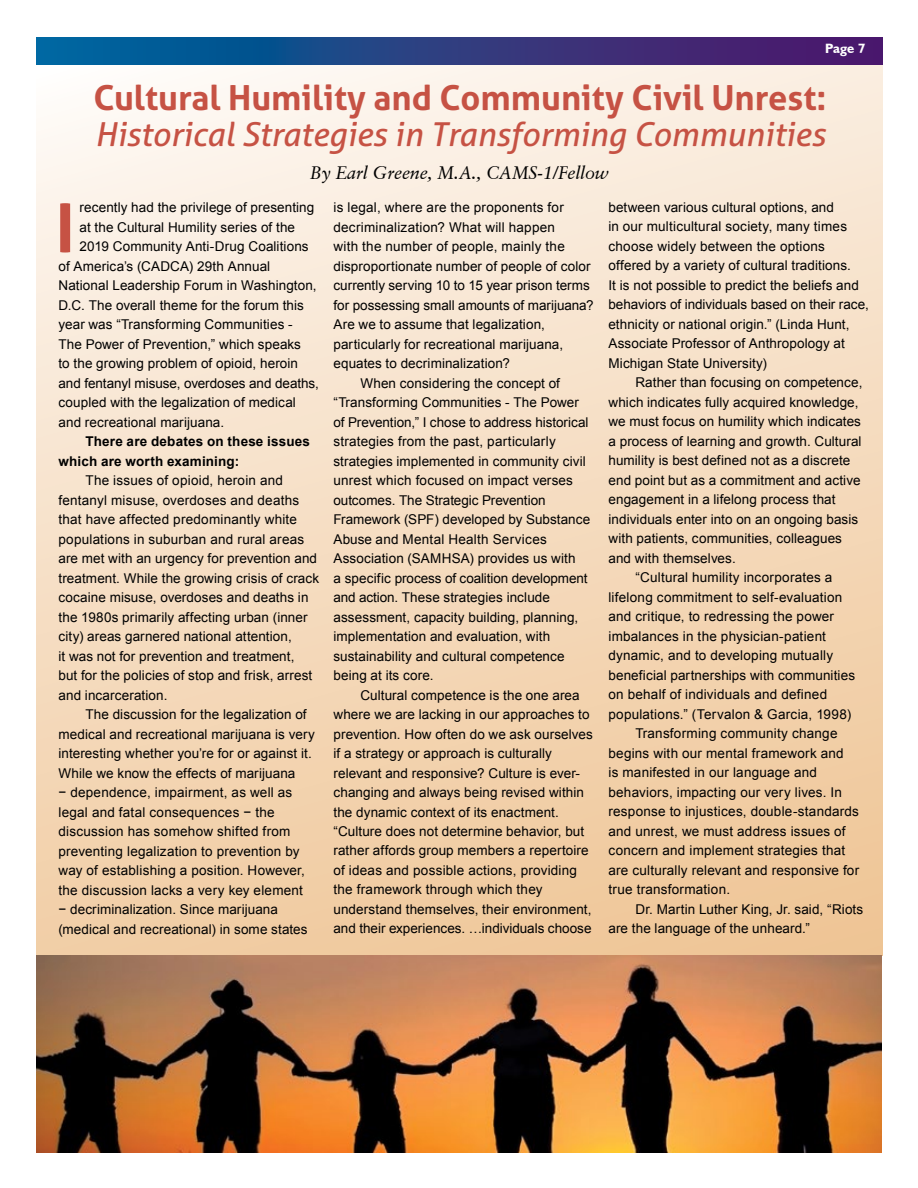
<style>
.page{position:relative;width:918px;height:1188px;background:#fff}
.page>*{position:absolute;margin:0;border:0;box-sizing:border-box;transform-origin:0 0}
.t1{font:700 67.5px "Aller";color:#c65244}
.t2{font:700 34.5px "Aller";color:#c65244}
.t3{font:italic 33px "Aller";color:#c65244}
.t4{font:italic 18px "Garamond Retrospective S Si";letter-spacing:-.01em;color:#000}
.t5{font:13.5px/19.5px "Arial";letter-spacing:.01em;color:#000}
.t6{font:700 13.5px/19.5px "Arial";letter-spacing:.015em;color:#000}
.t7{font:700 13.5px "Humanist 521 BT";color:#fff}
.t8{font:700 12px "Humanist 521 BT";color:#fff}
</style>
<div class="page">
<div style="left:37px;top:63px;width:845px;height:893px;background:linear-gradient(to bottom,#fcf4eb,#efc89b)"></div>
<svg style="left:37px;top:37px;width:845px;height:27px;background:#273d82"></svg>
<img style="left:36px;top:956px;width:846px;height:196px">
<p class="t7" style="left:825px;top:40px;width:42px">Page 7</p>
<p class="t8" style="left:830px;top:43px;width:37px">Page 7</p>
<h2 class="t2" style="left:94px;top:76px;width:735px">Cultural Humility and Community Civil Unrest:</h2>
<h3 class="t3" style="left:95px;top:114px;width:732px">Historical Strategies in Transforming Communities</h3>
<h3 class="t4" style="left:310px;top:162px;width:300px">By Earl Greene, M.A., CAMS-1/Fellow</h3>
<p class="t5" style="left:80px;top:198px;width:236px">recently had the privilege of presenting</p>
<p class="t5" style="left:80px;top:218px;width:217px">at the Cultural Humility series of the</p>
<p class="t5" style="left:80px;top:237px;width:231px">2019 Community Anti-Drug Coalitions</p>
<p class="t5" style="left:59px;top:257px;width:213px">of America’s (CADCA) 29th Annual</p>
<p class="t5" style="left:59px;top:276px;width:260px">National Leadership Forum in Washington,</p>
<p class="t5" style="left:59px;top:296px;width:247px">D.C. The overall theme for the forum this</p>
<p class="t5" style="left:59px;top:315px;width:236px">year was “Transforming Communities -</p>
<p class="t5" style="left:59px;top:335px;width:244px">The Power of Prevention,” which speaks</p>
<p class="t5" style="left:59px;top:354px;width:241px">to the growing problem of opioid, heroin</p>
<p class="t5" style="left:59px;top:374px;width:262px">and fentanyl misuse, overdoses and deaths,</p>
<p class="t5" style="left:59px;top:393px;width:239px">coupled with the legalization of medical</p>
<p class="t5" style="left:59px;top:412px;width:167px">and recreational marijuana.</p>
<p class="t6" style="left:59px;top:432px;width:253px;text-indent:27px">There are debates on these issues which are worth examining:</p>
<p class="t5" style="left:59px;top:471px;width:262px;text-indent:27px">The issues of opioid, heroin and fentanyl misuse, overdoses and deaths that have affected predominantly white populations in suburban and rural areas are met with an urgency for prevention and treatment. While the growing crisis of crack cocaine misuse, overdoses and deaths in the 1980s primarily affecting urban (inner city) areas garnered national attention,<br>it was not for prevention and treatment,<br>but for the policies of stop and frisk, arrest and incarceration.</p>
<p class="t5" style="left:59px;top:705px;width:258px;text-indent:27px">The discussion for the legalization of medical and recreational marijuana is very interesting whether you’re for or against it.<br>While we know the effects of marijuana<br>− dependence, impairment, as well as legal and fatal consequences − the discussion has somehow shifted from preventing legalization to prevention by way of establishing a position. However, the discussion lacks a very key element<br>− decriminalization. Since marijuana (medical and recreational) in some states</p>
<h1 class="t1" style="left:56px;top:186px;width:21px">I</h1>
<p class="t5" style="left:333px;top:198px;width:232px">is legal, where are the proponents for</p>
<p class="t5" style="left:333px;top:217px;width:223px">decriminalization? What will happen</p>
<p class="t5" style="left:333px;top:237px;width:233px">with the number of people, mainly the</p>
<p class="t5" style="left:333px;top:256px;width:259px">disproportionate number of people of color</p>
<p class="t5" style="left:333px;top:276px;width:258px">currently serving 10 to 15 year prison terms</p>
<p class="t5" style="left:333px;top:295px;width:262px">for possessing small amounts of marijuana?</p>
<p class="t5" style="left:333px;top:315px;width:213px">Are we to assume that legalization,</p>
<p class="t5" style="left:333px;top:334px;width:231px">particularly for recreational marijuana,</p>
<p class="t5" style="left:333px;top:354px;width:178px">equates to decriminalization?</p>
<p class="t5" style="left:360px;top:373px;width:201px">When considering the concept of</p>
<p class="t5" style="left:333px;top:393px;width:247px">“Transforming Communities - The Power</p>
<p class="t5" style="left:333px;top:412px;width:257px">of Prevention,” I chose to address historical</p>
<p class="t5" style="left:333px;top:432px;width:224px">strategies from the past, particularly</p>
<p class="t5" style="left:333px;top:451px;width:254px">strategies implemented in community civil</p>
<p class="t5" style="left:333px;top:471px;width:241px">unrest which focused on impact verses</p>
<p class="t5" style="left:333px;top:490px;width:214px">outcomes. The Strategic Prevention</p>
<p class="t5" style="left:333px;top:510px;width:258px">Framework (SPF) developed by Substance</p>
<p class="t5" style="left:333px;top:529px;width:215px">Abuse and Mental Health Services</p>
<p class="t5" style="left:333px;top:549px;width:244px">Association (SAMHSA) provides us with</p>
<p class="t5" style="left:333px;top:568px;width:256px">a specific process of coalition development</p>
<p class="t5" style="left:333px;top:588px;width:218px">and action. These strategies include</p>
<p class="t5" style="left:333px;top:607px;width:246px">assessment, capacity building, planning,</p>
<p class="t5" style="left:333px;top:627px;width:218px">implementation and evaluation, with</p>
<p class="t5" style="left:333px;top:646px;width:233px">sustainability and cultural competence</p>
<p class="t5" style="left:333px;top:666px;width:102px">being at its core.</p>
<p class="t5" style="left:360px;top:685px;width:221px">Cultural competence is the one area</p>
<p class="t5" style="left:333px;top:705px;width:258px">where we are lacking in our approaches to</p>
<p class="t5" style="left:333px;top:724px;width:261px">prevention. How often do we ask ourselves</p>
<p class="t5" style="left:333px;top:744px;width:220px">if a strategy or approach is culturally</p>
<p class="t5" style="left:333px;top:763px;width:248px">relevant and responsive? Culture is ever-</p>
<p class="t5" style="left:333px;top:783px;width:252px">changing and always being revised within</p>
<p class="t5" style="left:333px;top:802px;width:227px">the dynamic context of its enactment.</p>
<p class="t5" style="left:333px;top:822px;width:252px">“Culture does not determine behavior, but</p>
<p class="t5" style="left:333px;top:841px;width:257px">rather affords group members a repertoire</p>
<p class="t5" style="left:333px;top:861px;width:245px">of ideas and possible actions, providing</p>
<p class="t5" style="left:333px;top:880px;width:211px">the framework through which they</p>
<p class="t5" style="left:333px;top:900px;width:260px">understand themselves, their environment,</p>
<p class="t5" style="left:333px;top:919px;width:260px">and their experiences. …individuals choose</p>
<p class="t5" style="left:608px;top:198px;width:262px">between various cultural options, and<br>in our multicultural society, many times choose widely between the options offered by a variety of cultural traditions.<br>It is not possible to predict the beliefs and behaviors of individuals based on their race, ethnicity or national origin.” (Linda Hunt, Associate Professor of Anthropology at Michigan State University)</p>
<p class="t5" style="left:635px;top:373px;width:228px">Rather than focusing on competence,</p>
<p class="t5" style="left:608px;top:393px;width:252px">which indicates fully acquired knowledge,</p>
<p class="t5" style="left:608px;top:412px;width:254px">we must focus on humility which indicates</p>
<p class="t5" style="left:608px;top:432px;width:255px">a process of learning and growth. Cultural</p>
<p class="t5" style="left:608px;top:451px;width:243px">humility is best defined not as a discrete</p>
<p class="t5" style="left:608px;top:471px;width:254px">end point but as a commitment and active</p>
<p class="t5" style="left:608px;top:490px;width:229px">engagement in a lifelong process that</p>
<p class="t5" style="left:608px;top:510px;width:251px">individuals enter into on an ongoing basis</p>
<p class="t5" style="left:608px;top:529px;width:235px">with patients, communities, colleagues</p>
<p class="t5" style="left:608px;top:549px;width:129px">and with themselves.</p>
<p class="t5" style="left:635px;top:568px;width:198px">“Cultural humility incorporates a</p>
<p class="t5" style="left:608px;top:588px;width:235px">lifelong commitment to self-evaluation</p>
<p class="t5" style="left:608px;top:607px;width:227px">and critique, to redressing the power</p>
<p class="t5" style="left:608px;top:626px;width:219px">imbalances in the physician-patient</p>
<p class="t5" style="left:608px;top:646px;width:226px">dynamic, and to developing mutually</p>
<p class="t5" style="left:608px;top:665px;width:248px">beneficial partnerships with communities</p>
<p class="t5" style="left:608px;top:685px;width:220px">on behalf of individuals and defined</p>
<p class="t5" style="left:608px;top:704px;width:244px">populations.” (Tervalon &amp; Garcia, 1998)</p>
<p class="t5" style="left:635px;top:724px;width:204px">Transforming community change</p>
<p class="t5" style="left:608px;top:743px;width:237px">begins with our mental framework and</p>
<p class="t5" style="left:608px;top:763px;width:210px">is manifested in our language and</p>
<p class="t5" style="left:608px;top:782px;width:235px">behaviors, impacting our very lives. In</p>
<p class="t5" style="left:608px;top:802px;width:252px">response to injustices, double-standards</p>
<p class="t5" style="left:608px;top:821px;width:239px">and unrest, we must address issues of</p>
<p class="t5" style="left:608px;top:841px;width:238px">concern and implement strategies that</p>
<p class="t5" style="left:608px;top:860px;width:252px">are culturally relevant and responsive for</p>
<p class="t5" style="left:608px;top:880px;width:123px">true transformation.</p>
<p class="t5" style="left:635px;top:899px;width:229px">Dr. Martin Luther King, Jr. said, “Riots</p>
<p class="t5" style="left:608px;top:919px;width:203px">are the language of the unheard.”</p>
</div>
